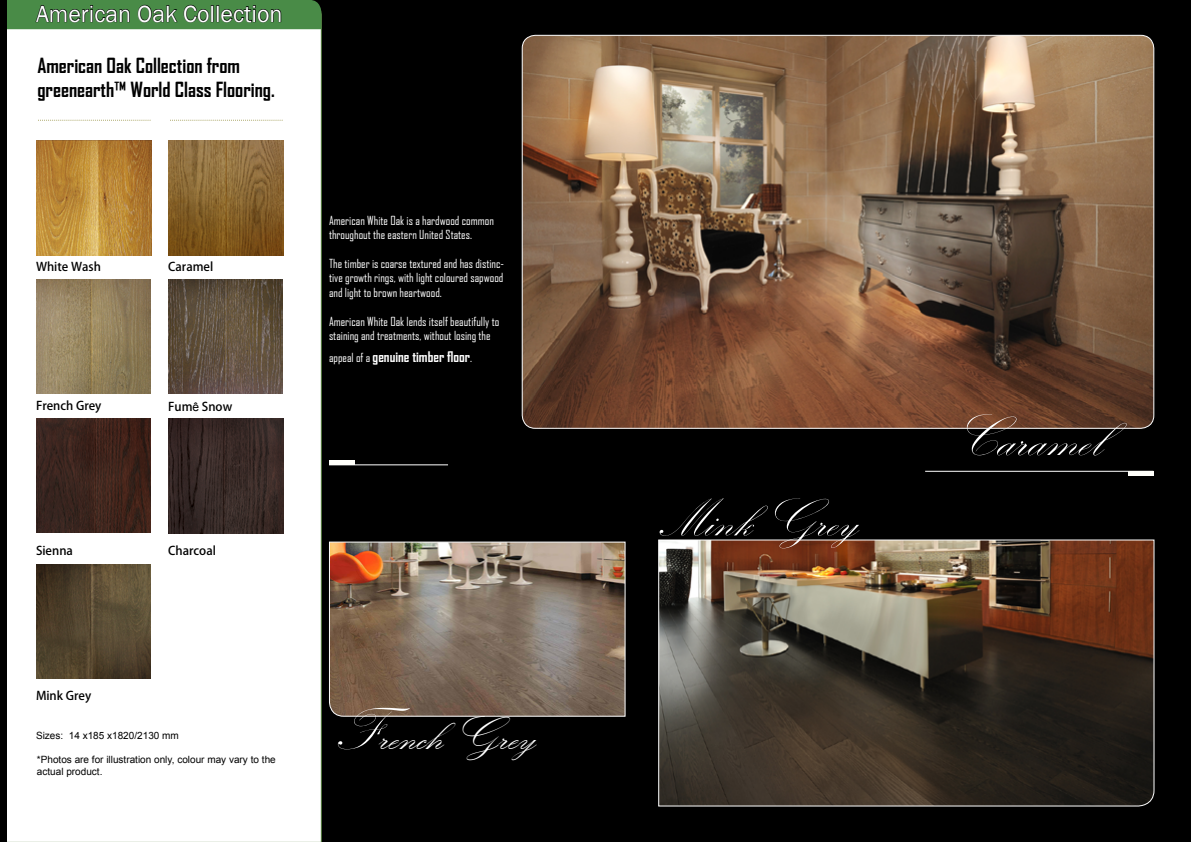
<style>
.page{position:relative;width:1191px;height:842px;background:#fff}
.page>*{position:absolute;margin:0;border:0;box-sizing:border-box;transform-origin:0 0}
.t1{font:60px "Kunstler Script";color:#fff}
.t2{font:54.9px "Kunstler Script";color:#fff}
.t3{font:48px "Kunstler Script";color:#fff}
.t4{font:24px "Franklin Gothic";color:#fff}
.t5{font:700 20px/24px "Agency FB";color:#000}
.t6{font:700 14px "Agency FB";color:#fff}
.t7{font:12px/14.4px "Agency FB";color:#fff}
.t8{font:12px "Adobe Heiti Std";color:#000}
.t9{font:10px/12px "Arial";color:#000}
.s1{font-family:"Arial"}
.s2{font-weight:400;font-size:12px}
.s3{font-size:60px}
</style>
<div class="page">
<div style="left:312px;top:0;width:879px;height:842px;background:#000"></div>
<svg style="left:6px;top:10px;width:316px;height:832px"></svg>
<svg style="left:6px;top:0;width:315px;height:29px;background:#3d763c"></svg>
<svg style="left:39px;top:120px;width:112px;height:1px"></svg>
<svg style="left:171px;top:120px;width:112px;height:1px"></svg>
<img style="left:168px;top:140px;width:115px;height:115px">
<img style="left:522px;top:35px;width:631px;height:393px">
<svg style="left:658px;top:539px;width:497px;height:268px;background:#514235"></svg>
<hr style="left:925px;top:471px;width:228px;height:1px;background:#fff">
<svg style="left:329px;top:541px;width:297px;height:176px;background:#877362"></svg>
<hr style="left:329px;top:464px;width:119px;height:1px;background:#fff">
<hr style="left:329px;top:460px;width:25px;height:4px;background:#fffffa">
<hr style="left:1128px;top:472px;width:25px;height:4px;background:#fffffa">
<img style="left:36px;top:140px;width:115px;height:115px">
<img style="left:168px;top:279px;width:115px;height:115px">
<img style="left:36px;top:564px;width:115px;height:115px">
<img style="left:36px;top:279px;width:114px;height:114px">
<img style="left:36px;top:418px;width:115px;height:115px">
<div style="left:0;top:0;width:6px;height:842px;background:#000"></div>
<img style="left:168px;top:418px;width:115px;height:115px">
<h3 class="t4" style="left:36px;top:-1px;width:248px">American Oak Collection</h3>
<h3 class="t5" style="left:37px;top:53px;width:239px">American Oak Collection from greenearth™ World Class Flooring.</h3>
<p class="t8" style="left:36px;top:259px;width:66px">White Wash</p>
<p class="t8" style="left:36px;top:398px;width:67px">French Grey</p>
<p class="t8" style="left:168px;top:260px;width:46px">Caramel</p>
<p class="t8" style="left:168px;top:399px;width:66px">Fum<span class="s1">ê</span> Snow</p>
<p class="t7" style="left:329px;top:213px;width:166px">American White Oak is a hardwood common throughout the eastern United States.</p>
<p class="t7" style="left:329px;top:256px;width:177px;text-align:justify">The timber is coarse textured and has distinc&shy;tive growth rings, with light coloured sapwood and light to brown heartwood.</p>
<p class="t7" style="left:329px;top:314px;width:172px">American White Oak lends itself beautifully to staining and treatments, without losing the</p>
<p class="t6" style="left:329px;top:348px;width:145px"><span class="s2">appeal of a</span> genuine timber floor<span class="s2">.</span></p>
<p class="t8" style="left:36px;top:543px;width:38px">Sienna</p>
<p class="t8" style="left:168px;top:543px;width:49px">Charcoal</p>
<p class="t8" style="left:36px;top:689px;width:57px">Mink Grey</p>
<p class="t9" style="left:36px;top:730px;width:144px">Sizes: 14 x185 x1820/2130 mm</p>
<p class="t9" style="left:37px;top:754px;width:240px">*Photos are for illustration only, colour may vary to the actual product.</p>
<h3 class="t3" style="left:335px;top:709px;width:202px"><span class="s3">F</span>rench Grey</h3>
<h2 class="t2" style="left:658px;top:490px;width:201px">Mink Grey</h2>
<h1 class="t1" style="left:950px;top:405px;width:154px">Caramel</h1>
</div>
